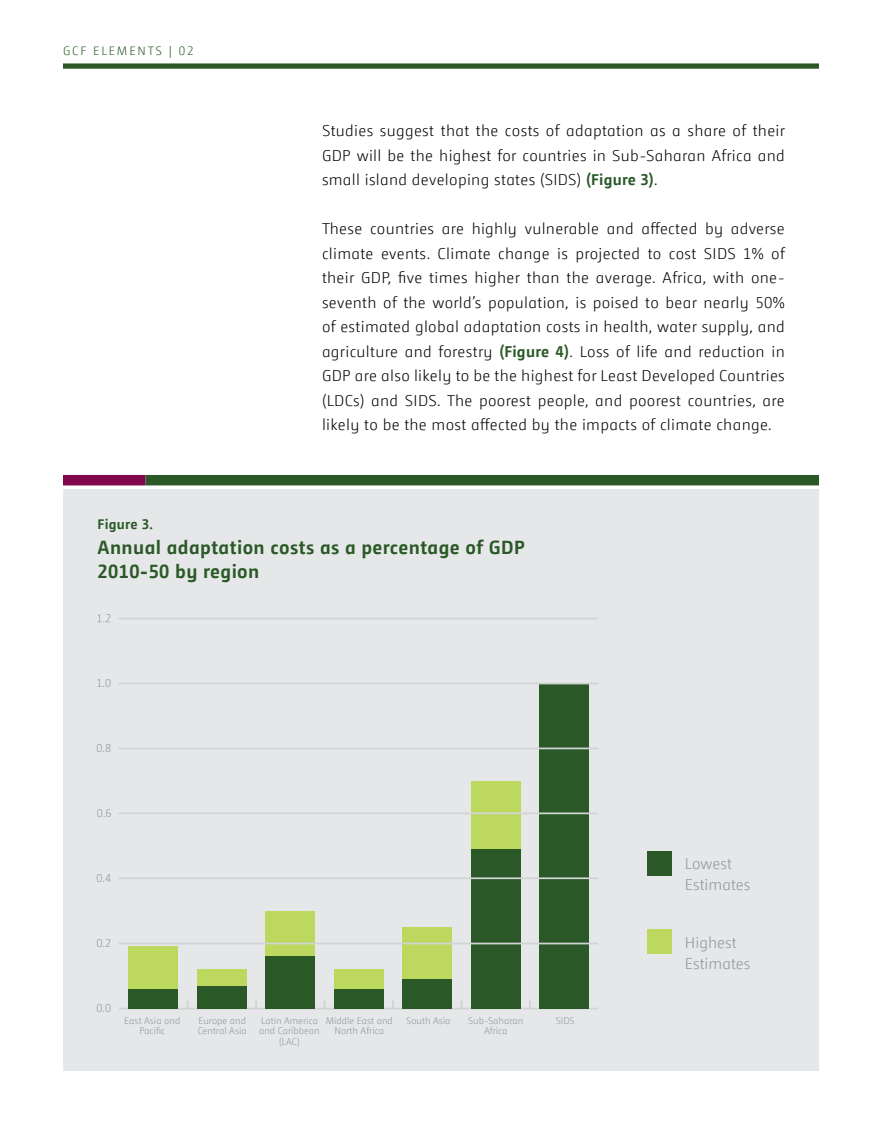
<style>
.page{position:relative;width:882px;height:1134px;background:#fff}
.page>*{position:absolute;margin:0;border:0;box-sizing:border-box;transform-origin:0 0}
.t1{font:700 19.25px/24.5px "GCF Camingo";letter-spacing:.02em;color:#2a5927}
.t2{font:300 15.75px/24.5px "GCF Camingo";letter-spacing:.02em;color:#000;text-align:justify}
.t3{font:300 15.75px/21px "GCF Camingo";color:#939598}
.t4{font:700 14px "GCF Camingo";letter-spacing:.02em;color:#2a5927}
.t5{font:300 12.25px "GCF Camingo";letter-spacing:.15em;color:#2a5927}
.t6{font:300 11.38px "GCF Camingo";color:#939598}
.t7{font:300 9.62px/10.5px "GCF Camingo";color:#939598;text-align:center}
.s1{font-weight:700;color:#2a5927}
</style>
<div class="page">
<div style="left:63px;top:63px;width:756px;height:6px;background:#2a5927"></div>
<div style="left:63px;top:489px;width:756px;height:582px;background:#e6e7e8"></div>
<hr style="left:119px;top:1008px;width:479px;height:1px;background:#d1d3d4">
<svg style="left:255px;top:1000px;width:2px;height:8px"></svg>
<svg style="left:392px;top:1000px;width:2px;height:8px"></svg>
<svg style="left:529px;top:1000px;width:2px;height:8px"></svg>
<div style="left:129px;top:947px;width:49px;height:42px;background:#bcd85f"></div>
<div style="left:197px;top:970px;width:49px;height:16px;background:#bcd85f"></div>
<div style="left:266px;top:911px;width:49px;height:46px;background:#bcd85f"></div>
<div style="left:334px;top:970px;width:49px;height:19px;background:#bcd85f"></div>
<div style="left:403px;top:927px;width:49px;height:52px;background:#bcd85f"></div>
<div style="left:471px;top:781px;width:49px;height:68px;background:#bcd85f"></div>
<div style="left:129px;top:989px;width:49px;height:20px;background:#2a5927"></div>
<div style="left:197px;top:986px;width:49px;height:23px;background:#2a5927"></div>
<div style="left:266px;top:957px;width:49px;height:52px;background:#2a5927"></div>
<div style="left:334px;top:989px;width:49px;height:20px;background:#2a5927"></div>
<div style="left:403px;top:979px;width:49px;height:30px;background:#2a5927"></div>
<div style="left:471px;top:849px;width:49px;height:160px;background:#2a5927"></div>
<div style="left:540px;top:684px;width:49px;height:325px;background:#2a5927"></div>
<hr style="left:119px;top:943px;width:479px;height:1px;background:#d1d3d4">
<hr style="left:119px;top:877px;width:479px;height:2px;background:#d1d3d4">
<hr style="left:119px;top:812px;width:479px;height:2px;background:#d1d3d4">
<hr style="left:119px;top:748px;width:479px;height:1px;background:#d1d3d4">
<hr style="left:119px;top:683px;width:479px;height:1px;background:#d1d3d4">
<hr style="left:119px;top:618px;width:479px;height:1px;background:#d1d3d4">
<svg style="left:97px;top:614px;width:13px;height:8px"></svg>
<div style="left:647px;top:852px;width:25px;height:24px;background:#2a5927"></div>
<div style="left:647px;top:930px;width:25px;height:24px;background:#bcd85f"></div>
<div style="left:145px;top:475px;width:674px;height:10px;background:#2a5927"></div>
<div style="left:63px;top:475px;width:82px;height:10px;background:#81064e"></div>
<p class="t5" style="left:63px;top:43px;width:132px">GCF ELEMENTS | 02</p>
<p class="t2" style="left:322px;top:118px;width:464px">Studies suggest that the costs of adaptation as a share of their GDP will be the highest for countries in Sub-Saharan Africa and small island developing states (SIDS) <span class="s1">(Figure 3)</span>.</p>
<p class="t2" style="left:322px;top:216px;width:464px">These countries are highly vulnerable and affected by adverse climate events. Climate change is projected to cost SIDS 1% of their GDP, five times higher than the average. Africa, with one&shy;seventh of the world’s population, is poised to bear nearly 50% of estimated global adaptation costs in health, water supply, and agriculture and forestry <span class="s1">(Figure 4)</span>. Loss of life and reduction in GDP are also likely to be the highest for Least Developed Countries (LDCs) and SIDS. The poorest people, and poorest countries, are likely to be the most affected by the impacts of climate change.</p>
<p class="t4" style="left:98px;top:515px;width:57px">Figure 3.</p>
<p class="t1" style="left:98px;top:534px;width:429px">Annual adaptation costs as a percentage of GDP<br>2010-50 by region</p>
<p class="t6" style="left:97px;top:676px;width:16px">1.0</p>
<p class="t6" style="left:97px;top:741px;width:16px">0.8</p>
<p class="t6" style="left:97px;top:806px;width:16px">0.6</p>
<p class="t6" style="left:97px;top:871px;width:16px">0.4</p>
<p class="t6" style="left:97px;top:936px;width:16px">0.2</p>
<p class="t6" style="left:97px;top:1001px;width:16px">0.0</p>
<p class="t7" style="left:124px;top:1015px;width:58px">East Asia and<br>Pacific</p>
<p class="t7" style="left:198px;top:1015px;width:51px;text-align:left">Europe and<br>Central Asia</p>
<p class="t7" style="left:259px;top:1015px;width:62px">Latin America and Caribbean (LAC)</p>
<p class="t7" style="left:326px;top:1015px;width:69px">Middle East and<br>North Africa</p>
<p class="t7" style="left:406px;top:1015px;width:46px">South Asia</p>
<p class="t7" style="left:468px;top:1015px;width:57px">Sub-Saharan<br>Africa</p>
<p class="t7" style="left:556px;top:1015px;width:20px">SIDS</p>
<p class="t3" style="left:685px;top:853px;width:67px">Lowest<br>Estimates</p>
<p class="t3" style="left:685px;top:931px;width:67px">Highest<br>Estimates</p>
</div>
